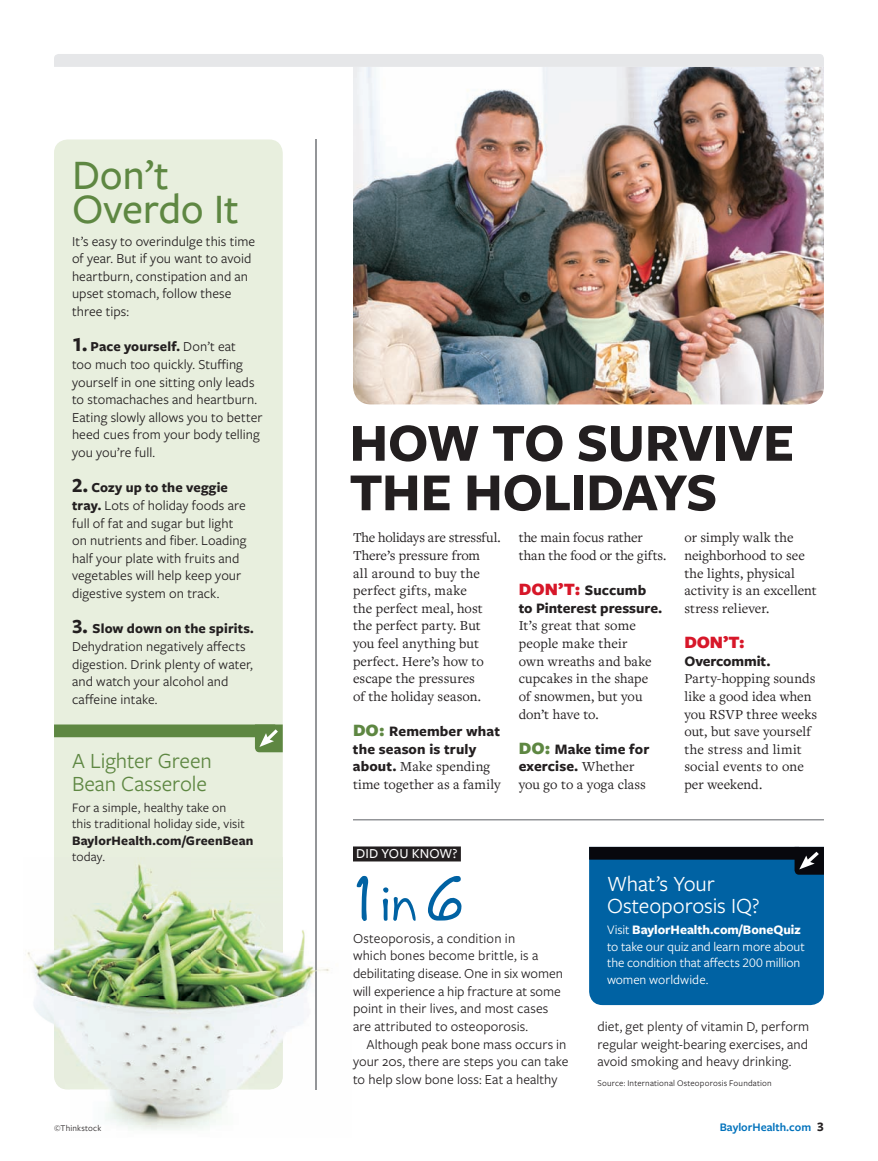
<style>
.page{position:relative;width:878px;height:1161px;background:#fff}
.page>*{position:absolute;margin:0;border:0;box-sizing:border-box;transform-origin:0 0}
.t1{font:63px "Andrea's Hand Upright";color:#0062a3}
.t2{font:700 55.5px/49.5px "Freight Sans Pro";letter-spacing:-.01em;color:#231f20}
.t3{font:500 43.5px/34.5px "Freight Sans Pro";letter-spacing:-.01em;color:#5e8742}
.t4{font:22.5px/22.5px "Freight Sans Pro";letter-spacing:-.005em;color:#5e8742}
.t5{font:22.5px/22.5px "Freight Sans Pro";letter-spacing:-.005em;color:#fff}
.t6{font:900 18px "Freight Sans Pro";color:#d71729}
.t7{font:700 15px/17.7px "Freight Sans Pro";letter-spacing:.005em;color:#231f20}
.t8{font:14.25px/17.7px "Freight Sans Pro";letter-spacing:.005em;color:#231f20}
.t9{font:14.25px/17.7px "Freight Text Pro";letter-spacing:.005em;color:#231f20}
.t10{font:500 14.25px "Freight Sans Pro";letter-spacing:.01em;color:#fff}
.t11{font:13.5px/16.5px "Freight Sans Pro";letter-spacing:-.005em;color:#fff}
.t12{font:13.5px/16.5px "Freight Sans Pro";letter-spacing:.005em;color:#231f20}
.t13{font:600 12px "Freight Sans Pro";color:#0072bc}
.t14{font:9px "Freight Sans Pro";letter-spacing:.02em;color:#231f20}
.s1{font-weight:700;font-size:21px}
.s2{font-weight:700}
.s3{font-weight:900;font-size:18px;color:#5e8742}
.s4{font-family:"Freight Sans Pro";font-weight:700;font-size:15px}
.s5{font-weight:900;font-size:18px;color:#d71729}
.s6{font-family:"Freight Text Pro";font-weight:400;font-size:14.25px}
.s7{font-size:51px}
.s8{font-weight:700;font-size:13.5px;color:#231f20}
</style>
<div class="page">
<div style="left:54px;top:54px;width:770px;height:13px;background:#e6e7e9"></div>
<hr style="left:315px;top:140px;width:1px;height:949px;background:#939598">
<div style="left:54px;top:139px;width:229px;height:950px;background:#e8efde;border-radius:14px"></div>
<img style="left:27px;top:952px;width:27px;height:45px">
<img style="left:283px;top:930px;width:47px;height:103px">
<img style="left:70px;top:1089px;width:141px;height:41px">
<img style="left:315px;top:857px;width:2px;height:232px">
<img style="left:54px;top:863px;width:229px;height:226px">
<img style="left:353px;top:67px;width:471px;height:337px">
<svg style="left:589px;top:847px;width:235px;height:158px;background:#025b96"></svg>
<hr style="left:353px;top:819px;width:471px;height:1px;background:#939598">
<div style="left:353px;top:846px;width:108px;height:15px;background:#231f20"></div>
<div style="left:54px;top:725px;width:221px;height:12px;background:#5e8742"></div>
<svg style="left:255px;top:724px;width:28px;height:28px"></svg>
<p class="t3" style="left:72px;top:156px;width:168px">Don’t<br>Overdo It</p>
<p class="t8" style="left:72px;top:231px;width:185px">It’s easy to overindulge this time of year. But if you want to avoid heartburn, constipation and an upset stomach, follow these three tips:</p>
<p class="t8" style="left:72px;top:337px;width:192px"><span class="s1">1.</span> <span class="s2">Pace yourself.</span> Don’t eat<br>too much too quickly. Stuffing yourself in one sitting only leads to stomachaches and heartburn.<br>Eating slowly allows you to better heed cues from your body telling you you’re full.</p>
<p class="t8" style="left:72px;top:478px;width:176px"><span class="s1">2.</span> <span class="s2">Cozy up to the veggie tray.</span> Lots of holiday foods are full of fat and sugar but light on nutrients and fiber. Loading half your plate with fruits and vegetables will help keep your digestive system on track.</p>
<p class="t8" style="left:72px;top:619px;width:183px"><span class="s1">3.</span> <span class="s2">Slow down on the spirits.<br></span>Dehydration negatively affects digestion. Drink plenty of water, and watch your alcohol and caffeine intake.</p>
<p class="t4" style="left:72px;top:749px;width:141px">A Lighter Green<br>Bean Casserole</p>
<p class="t12" style="left:72px;top:799px;width:183px">For a simple, healthy take on<br>this traditional holiday side, visit<br><span class="s2">BaylorHealth.com/GreenBean </span>today.</p>
<p class="t14" style="left:54px;top:1122px;width:49px">©Thinkstock</p>
<p class="t2" style="left:349px;top:416px;width:446px">HOW TO SURVIVE<br>THE HOLIDAYS</p>
<p class="t9" style="left:353px;top:528px;width:149px">The holidays are stressful.<br>There’s pressure from<br>all around to buy the perfect gifts, make<br>the perfect meal, host the perfect party. But you feel anything but perfect. Here’s how to escape the pressures<br>of the holiday season.</p>
<p class="t7" style="left:353px;top:722px;width:148px"><span class="s3">DO:</span> Remember what the season is truly</p>
<p class="t9" style="left:353px;top:758px;width:149px"><span class="s4">about.</span> Make spending time together as a family</p>
<p class="t9" style="left:518px;top:528px;width:149px">the main focus rather than the food or the gifts.</p>
<p class="t7" style="left:518px;top:581px;width:145px"><span class="s5">DON’T:</span> Succumb to Pinterest pressure.</p>
<p class="t9" style="left:518px;top:617px;width:134px">It’s great that some people make their own wreaths and bake cupcakes in the shape of snowmen, but you don’t have to.</p>
<p class="t7" style="left:518px;top:740px;width:132px"><span class="s3">DO:</span> Make time for exercise. <span class="s6">Whether</span></p>
<p class="t9" style="left:518px;top:775px;width:129px">you go to a yoga class</p>
<p class="t9" style="left:684px;top:528px;width:134px">or simply walk the neighborhood to see the lights, physical activity is an excellent stress reliever.</p>
<p class="t6" style="left:684px;top:630px;width:62px">DON’T:</p>
<p class="t7" style="left:684px;top:651px;width:88px">Overcommit.</p>
<p class="t9" style="left:684px;top:669px;width:134px">Party-hopping sounds like a good idea when you RSVP three weeks out, but save yourself the stress and limit social events to one per weekend.</p>
<p class="t10" style="left:356px;top:844px;width:103px">DID YOU KNOW?</p>
<p class="t1" style="left:353px;top:861px;width:112px">1 <span class="s7">in</span> 6</p>
<p class="t8" style="left:353px;top:929px;width:164px">Osteoporosis, a condition in</p>
<p class="t8" style="left:353px;top:946px;width:187px">which bones become brittle, is a</p>
<p class="t8" style="left:353px;top:964px;width:211px">debilitating disease. One in six women</p>
<p class="t8" style="left:353px;top:982px;width:209px">will experience a hip fracture at some</p>
<p class="t8" style="left:353px;top:999px;width:197px">point in their lives, and most cases</p>
<p class="t8" style="left:353px;top:1017px;width:177px">are attributed to osteoporosis.</p>
<p class="t8" style="left:366px;top:1034px;width:201px">Although peak bone mass occurs in</p>
<p class="t8" style="left:353px;top:1052px;width:217px">your 20s, there are steps you can take</p>
<p class="t8" style="left:353px;top:1070px;width:206px">to help slow bone loss: Eat a healthy</p>
<p class="t5" style="left:607px;top:871px;width:154px">What’s Your<br>Osteoporosis IQ?</p>
<p class="t11" style="left:607px;top:921px;width:199px">Visit <span class="s2">BaylorHealth.com/BoneQuiz </span>to take our quiz and learn more about the condition that affects 200 million women worldwide.</p>
<p class="t8" style="left:597px;top:1017px;width:213px;text-align:justify">diet, get plenty of vitamin D, perform regular weight-bearing exercises, and avoid smoking and heavy drinking.</p>
<p class="t14" style="left:597px;top:1077px;width:176px">Source: International Osteoporosis Foundation</p>
<p class="t13" style="left:719px;top:1119px;width:106px">BaylorHealth.com <span class="s8">3</span></p>
</div>
